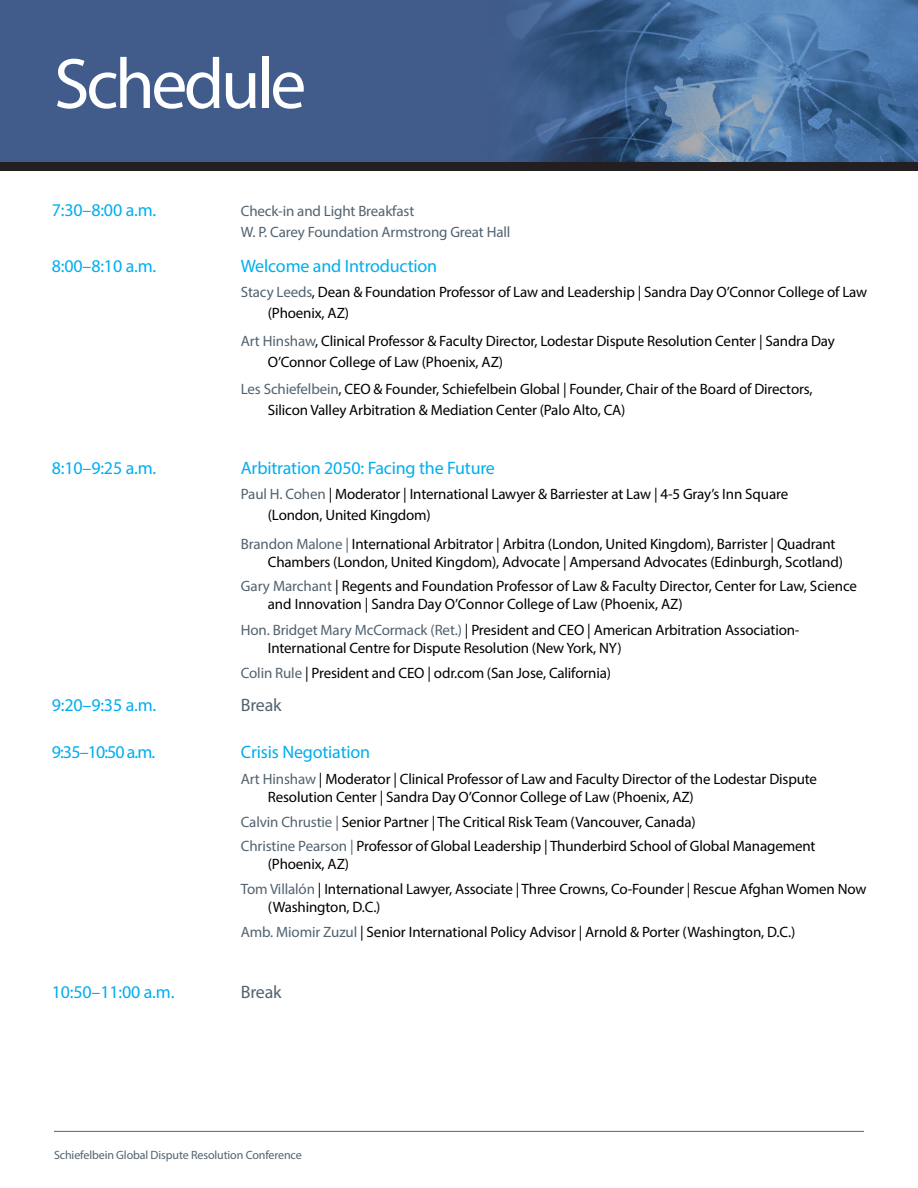
<style>
.page{position:relative;width:918px;height:1188px;background:#fff}
.page>*{position:absolute;margin:0;border:0;box-sizing:border-box;transform-origin:0 0}
.t1{font:72px "Myriad Pro";letter-spacing:-.05em;color:#fff}
.program_h1{font:18px "Myriad Pro";letter-spacing:-.01em;color:#00aeef}
.program_h1-2{font:18px "Myriad Pro";letter-spacing:-.01em;color:#52626f}
.program_h1-3{font:15px/18px "Myriad Pro";letter-spacing:-.01em;color:#000}
.program_h1-4{font:15px/21px "Myriad Pro";letter-spacing:-.01em;color:#52626f}
.t2{font:12px "Myriad Pro";letter-spacing:-.01em;color:#52626f}
.s1{color:#52626f}
</style>
<div class="page">
<img style="left:750px;top:0;width:168px;height:162px">
<div style="left:0;top:162px;width:918px;height:9px;background:#231f20"></div>
<svg style="left:0;top:0;width:750px;height:162px;background:#405e8b"></svg>
<hr style="left:54px;top:1131px;width:810px;height:1px;background:#52626f">
<p class="t1" style="left:54px;top:39px;width:254px">Schedule</p>
<p class="program_h1" style="left:52px;top:199px;width:106px">7:30–8:00 a.m.</p>
<p class="program_h1-4" style="left:241px;top:200px;width:271px">Check-in and Light Breakfast<br>W. P. Carey Foundation Armstrong Great Hall</p>
<p class="program_h1" style="left:52px;top:255px;width:106px">8:00–8:10 a.m.</p>
<p class="program_h1" style="left:241px;top:255px;width:198px">Welcome and Introduction</p>
<p class="program_h1-3" style="left:268px;top:281px;width:601px;line-height:21px;text-indent:-27px"><span class="s1">Stacy Leeds</span>, Dean &amp; Foundation Professor of Law and Leadership | Sandra Day O’Connor College of Law (Phoenix, AZ)</p>
<p class="program_h1-3" style="left:268px;top:330px;width:569px;line-height:21px;text-indent:-27px"><span class="s1">Art Hinshaw</span>, Clinical Professor &amp; Faculty Director, Lodestar Dispute Resolution Center | Sandra Day<br>O’Connor College of Law (Phoenix, AZ)</p>
<p class="program_h1-3" style="left:268px;top:379px;width:546px;line-height:21px;text-indent:-27px"><span class="s1">Les Schiefelbein</span>, CEO &amp; Founder, Schiefelbein Global | Founder, Chair of the Board of Directors,<br>Silicon Valley Arbitration &amp; Mediation Center (Palo Alto, CA)</p>
<p class="program_h1" style="left:52px;top:457px;width:106px">8:10–9:25 a.m.</p>
<p class="program_h1" style="left:241px;top:457px;width:256px">Arbitration 2050: Facing the Future</p>
<p class="program_h1-3" style="left:268px;top:483px;width:522px;line-height:21px;text-indent:-27px"><span class="s1">Paul H. Cohen</span> | Moderator | International Lawyer &amp; Barriester at Law | 4-5 Gray’s Inn Square (London, United Kingdom)</p>
<p class="program_h1-3" style="left:268px;top:535px;width:577px;text-indent:-27px"><span class="s1">Brandon Malone |</span> International Arbitrator | Arbitra (London, United Kingdom), Barrister | Quadrant<br>Chambers (London, United Kingdom), Advocate | Ampersand Advocates (Edinburgh, Scotland)</p>
<p class="program_h1-3" style="left:268px;top:576px;width:591px;text-indent:-27px"><span class="s1">Gary Marchant</span> | Regents and Foundation Professor of Law &amp; Faculty Director, Center for Law, Science and Innovation | Sandra Day O’Connor College of Law (Phoenix, AZ)</p>
<p class="program_h1-3" style="left:268px;top:621px;width:533px;text-indent:-27px"><span class="s1">Hon. Bridget Mary McCormack (Ret.)</span> | President and CEO | American Arbitration Association-<br>International Centre for Dispute Resolution (New York, NY)</p>
<p class="program_h1-3" style="left:241px;top:663px;width:372px"><span class="s1">Colin Rule</span> | President and CEO | odr.com (San Jose, California)</p>
<p class="program_h1" style="left:52px;top:694px;width:106px">9:20–9:35 a.m.</p>
<p class="program_h1-2" style="left:241px;top:694px;width:42px">Break</p>
<p class="program_h1" style="left:52px;top:741px;width:105px">9:35–10:50 a.m.</p>
<p class="program_h1" style="left:241px;top:741px;width:131px">Crisis Negotiation</p>
<p class="program_h1-3" style="left:268px;top:770px;width:551px;text-indent:-27px"><span class="s1">Art Hinshaw</span> | Moderator | Clinical Professor of Law and Faculty Director of the Lodestar Dispute<br>Resolution Center | Sandra Day O’Connor College of Law (Phoenix, AZ)</p>
<p class="program_h1-3" style="left:241px;top:812px;width:456px"><span class="s1">Calvin Chrustie |</span> Senior Partner | The Critical Risk Team (Vancouver, Canada)</p>
<p class="program_h1-3" style="left:268px;top:837px;width:549px;text-indent:-27px"><span class="s1">Christine Pearson |</span> Professor of Global Leadership | Thunderbird School of Global Management (Phoenix, AZ)</p>
<p class="program_h1-3" style="left:268px;top:880px;width:600px;text-indent:-27px"><span class="s1">Tom Villalón</span> | International Lawyer, Associate | Three Crowns, Co-Founder | Rescue Afghan Women Now (Washington, D.C.)</p>
<p class="program_h1-3" style="left:241px;top:923px;width:556px"><span class="s1">Amb. Miomir Zuzul</span> | Senior International Policy Advisor | Arnold &amp; Porter (Washington, D.C.)</p>
<p class="program_h1" style="left:52px;top:981px;width:124px">10:50–11:00 a.m.</p>
<p class="program_h1-2" style="left:241px;top:981px;width:42px">Break</p>
<p class="t2" style="left:54px;top:1147px;width:249px">Schiefelbein Global Dispute Resolution Conference</p>
</div>
